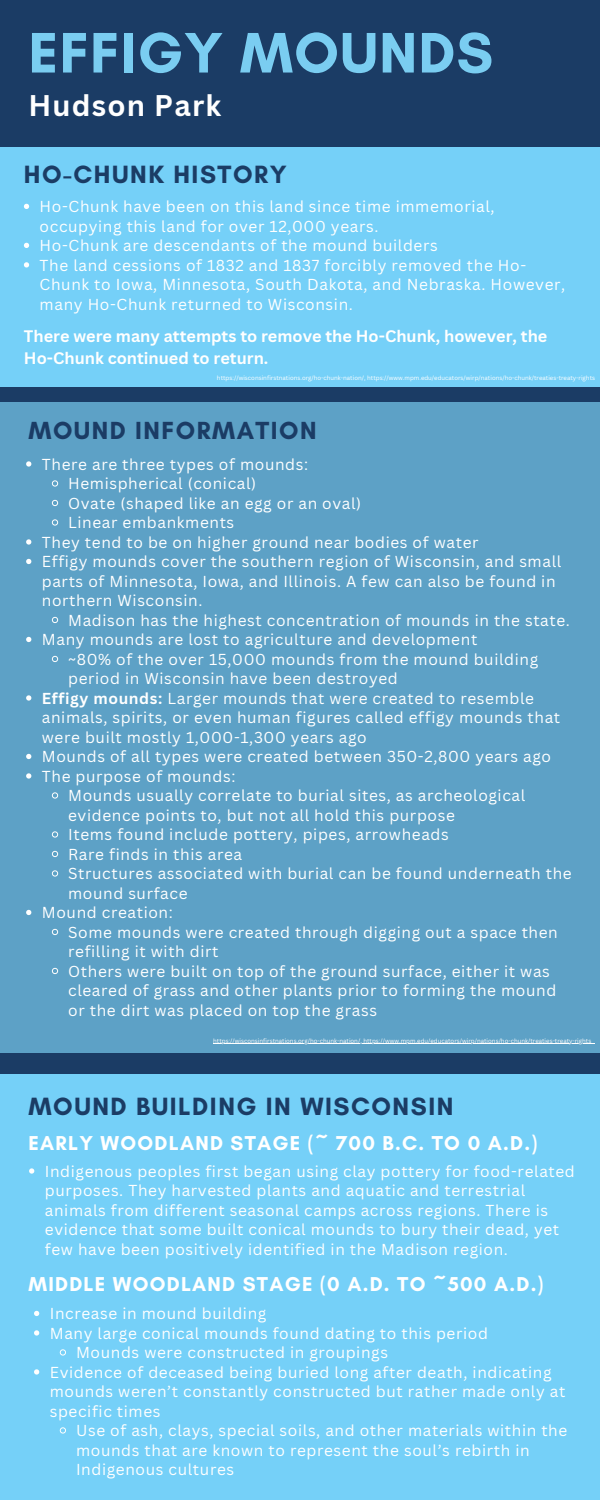
<style>
.page{position:relative;width:600px;height:1500px;background:#1b3c65}
.page>*{position:absolute;margin:0;border:0;box-sizing:border-box;transform-origin:0 0}
.t1{font:700 58.2px "Glacial Indifference";letter-spacing:.02em;color:#7acdf1}
.t2{font:700 29.1px "Canva Sans";letter-spacing:.04em;color:#fff}
.t3{font:700 25.5px "Glacial Indifference";letter-spacing:.06em;color:#1b3c65}
.t4{font:700 25.2px "Glacial Indifference";letter-spacing:.06em;color:#1b3c65}
.t5{font:700 20.5px "Glacial Indifference";letter-spacing:.06em;color:#fff}
.t6{font:700 16.2px/22.5px "Canva Sans";color:#fff}
.t7{font:15.5px/19.5px "Canva Sans";letter-spacing:.04em;color:#fff}
.t8{font:6px "Canva Sans";color:#fff}
.s1{font-weight:700}
</style>
<div class="page">
<div style="left:0;top:148px;width:600px;height:239px;background:#75d0f8"></div>
<svg style="left:24px;top:204px;width:5px;height:5px"></svg>
<svg style="left:24px;top:243px;width:5px;height:5px"></svg>
<svg style="left:24px;top:262px;width:5px;height:6px"></svg>
<div style="left:0;top:402px;width:600px;height:650px;background:#5da1c6"></div>
<svg style="left:26px;top:461px;width:5px;height:6px"></svg>
<svg style="left:51px;top:480px;width:8px;height:7px"></svg>
<svg style="left:51px;top:499px;width:8px;height:7px"></svg>
<svg style="left:51px;top:519px;width:8px;height:7px"></svg>
<svg style="left:26px;top:539px;width:5px;height:6px"></svg>
<svg style="left:26px;top:559px;width:5px;height:5px"></svg>
<svg style="left:51px;top:616px;width:8px;height:7px"></svg>
<svg style="left:26px;top:637px;width:5px;height:5px"></svg>
<svg style="left:51px;top:655px;width:8px;height:7px"></svg>
<svg style="left:26px;top:695px;width:5px;height:6px"></svg>
<svg style="left:26px;top:754px;width:5px;height:5px"></svg>
<svg style="left:26px;top:773px;width:5px;height:6px"></svg>
<svg style="left:51px;top:792px;width:8px;height:7px"></svg>
<svg style="left:51px;top:831px;width:8px;height:7px"></svg>
<svg style="left:51px;top:850px;width:8px;height:7px"></svg>
<svg style="left:51px;top:870px;width:8px;height:7px"></svg>
<svg style="left:26px;top:910px;width:5px;height:5px"></svg>
<svg style="left:51px;top:928px;width:8px;height:7px"></svg>
<svg style="left:51px;top:967px;width:8px;height:7px"></svg>
<hr style="left:213px;top:1043px;width:379px;height:1px;background:#fff">
<div style="left:0;top:1074px;width:600px;height:426px;background:#75d0f8"></div>
<svg style="left:29px;top:1168px;width:5px;height:6px"></svg>
<svg style="left:34px;top:1311px;width:5px;height:5px"></svg>
<svg style="left:34px;top:1330px;width:5px;height:6px"></svg>
<svg style="left:59px;top:1349px;width:7px;height:7px"></svg>
<svg style="left:34px;top:1369px;width:5px;height:6px"></svg>
<svg style="left:59px;top:1427px;width:7px;height:7px"></svg>
<h1 class="t1" style="left:28px;top:17px;width:466px">EFFIGY MOUNDS</h1>
<h2 class="t2" style="left:28px;top:85px;width:194px">Hudson Park</h2>
<p class="t3" style="left:24px;top:159px;width:264px">HO-CHUNK HISTORY</p>
<h3 class="t7" style="left:40px;top:196px;width:457px">Ho-Chunk have been on this land since time immemorial, occupying this land for over 12,000 years.</h3>
<p class="t7" style="left:40px;top:235px;width:400px">Ho-Chunk are descendants of the mound builders</p>
<p class="t7" style="left:40px;top:255px;width:527px">The land cessions of 1832 and 1837 forcibly removed the Ho-<br>Chunk to Iowa, Minnesota, South Dakota, and Nebraska. However, many Ho-Chunk returned to Wisconsin.</p>
<h5 class="t6" style="left:24px;top:324px;width:525px">There were many attempts to remove the Ho-Chunk, however, the<br>Ho-Chunk continued to return.</h5>
<h3 class="t8" style="left:217px;top:373px;width:380px">https://wisconsinfirstnations.org/ho-chunk-nation/, https://www.mpm.edu/educators/wirp/nations/ho-chunk/treaties-treaty-rights</h3>
<p class="t4" style="left:28px;top:415px;width:290px">MOUND INFORMATION</p>
<p class="t7" style="left:42px;top:454px;width:268px">There are three types of mounds:</p>
<p class="t7" style="left:68px;top:473px;width:190px">Hemispherical (conical)</p>
<p class="t7" style="left:68px;top:493px;width:295px">Ovate (shaped like an egg or an oval)</p>
<p class="t7" style="left:68px;top:512px;width:168px">Linear embankments</p>
<p class="t7" style="left:42px;top:532px;width:438px">They tend to be on higher ground near bodies of water</p>
<p class="t7" style="left:42px;top:551px;width:521px">Effigy mounds cover the southern region of Wisconsin, and small parts of Minnesota, Iowa, and Illinois. A few can also be found in northern Wisconsin.</p>
<p class="t7" style="left:68px;top:610px;width:503px">Madison has the highest concentration of mounds in the state.</p>
<p class="t7" style="left:42px;top:629px;width:437px">Many mounds are lost to agriculture and development</p>
<p class="t7" style="left:68px;top:649px;width:472px">~80% of the over 15,000 mounds from the mound building period in Wisconsin have been destroyed</p>
<p class="t7" style="left:42px;top:688px;width:520px"><span class="s1">Effigy mounds:</span> Larger mounds that were created to resemble animals, spirits, or even human figures called effigy mounds that were built mostly 1,000-1,300 years ago</p>
<p class="t7" style="left:42px;top:746px;width:511px">Mounds of all types were created between 350-2,800 years ago</p>
<p class="t7" style="left:42px;top:766px;width:195px">The purpose of mounds:</p>
<p class="t7" style="left:68px;top:785px;width:459px">Mounds usually correlate to burial sites, as archeological evidence points to, but not all hold this purpose</p>
<p class="t7" style="left:68px;top:824px;width:382px">Items found include pottery, pipes, arrowheads</p>
<p class="t7" style="left:68px;top:844px;width:176px">Rare finds in this area</p>
<p class="t7" style="left:68px;top:863px;width:505px">Structures associated with burial can be found underneath the mound surface</p>
<p class="t7" style="left:42px;top:902px;width:133px">Mound creation:</p>
<p class="t7" style="left:68px;top:922px;width:491px">Some mounds were created through digging out a space then refilling it with dirt</p>
<p class="t7" style="left:68px;top:961px;width:490px">Others were built on top of the ground surface, either it was cleared of grass and other plants prior to forming the mound or the dirt was placed on top the grass</p>
<p class="t8" style="left:213px;top:1037px;width:380px">https://wisconsinfirstnations.org/ho-chunk-nation/, https://www.mpm.edu/educators/wirp/nations/ho-chunk/treaties-treaty-rights</p>
<h3 class="t3" style="left:28px;top:1091px;width:426px">MOUND BUILDING IN WISCONSIN</h3>
<p class="t5" style="left:28px;top:1131px;width:510px">EARLY WOODLAND STAGE (~ 700 B.C. TO 0 A.D.)</p>
<h4 class="t7" style="left:45px;top:1161px;width:532px">Indigenous peoples first began using clay pottery for food-related purposes. They harvested plants and aquatic and terrestrial animals from different seasonal camps across regions. There is evidence that some built conical mounds to bury their dead, yet few have been positively identified in the Madison region.</h4>
<p class="t5" style="left:28px;top:1272px;width:517px">MIDDLE WOODLAND STAGE (0 A.D. TO ~500 A.D.)</p>
<p class="t7" style="left:50px;top:1303px;width:218px">Increase in mound building</p>
<p class="t7" style="left:50px;top:1323px;width:440px">Many large conical mounds found dating to this period</p>
<p class="t7" style="left:76px;top:1342px;width:314px">Mounds were constructed in groupings</p>
<p class="t7" style="left:50px;top:1362px;width:517px">Evidence of deceased being buried long after death, indicating mounds weren’t constantly constructed but rather made only at specific times</p>
<p class="t7" style="left:76px;top:1420px;width:493px">Use of ash, clays, special soils, and other materials within the mounds that are known to represent the soul’s rebirth in<br>Indigenous cultures</p>
</div>
